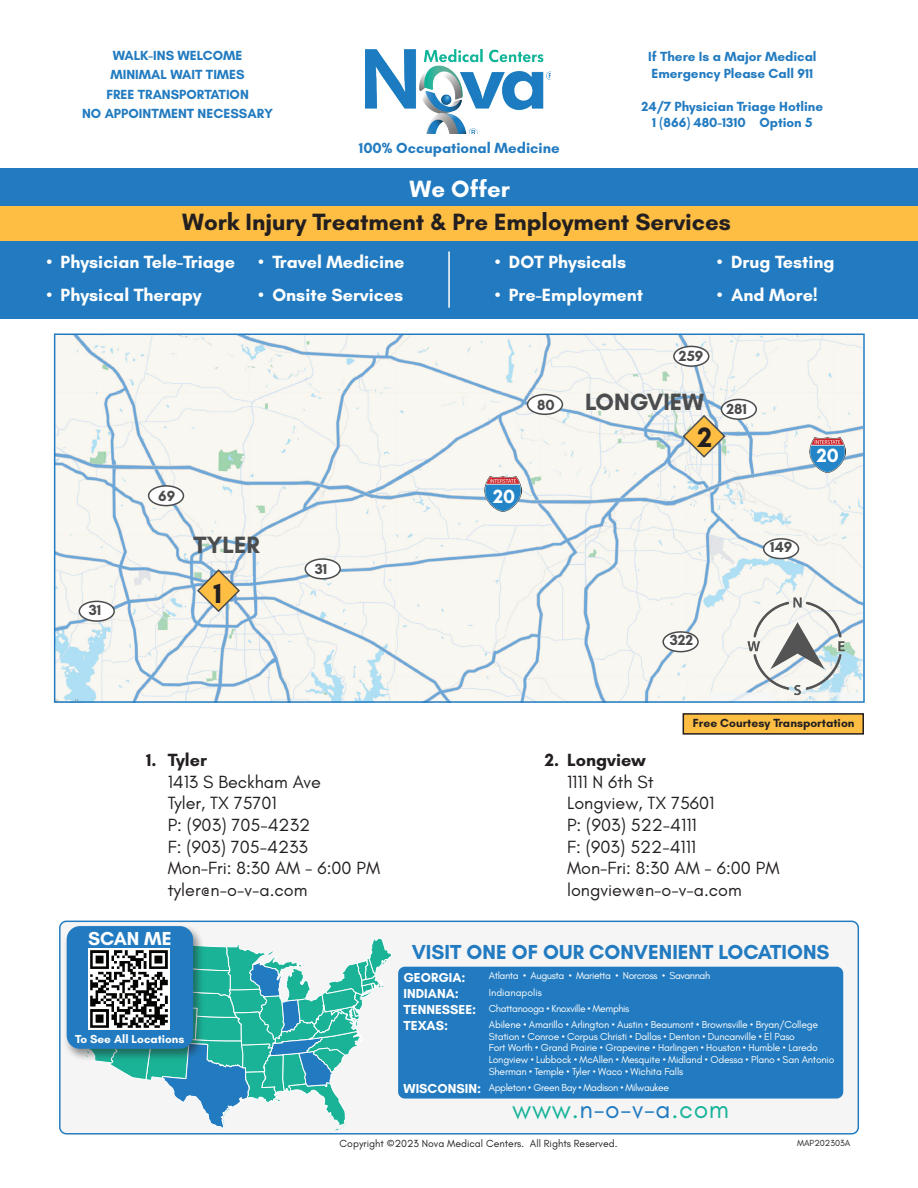
<style>
.page{position:relative;width:918px;height:1188px;background:#fff}
.page>*{position:absolute;margin:0;border:0;box-sizing:border-box;transform-origin:0 0}
.t1{font:700 28.5px "Glacial Indifference";color:#231f20}
.t2{font:26.55px "Glacial Indifference";letter-spacing:.025em;color:#19b399}
.t3{font:700 24px "Glacial Indifference";color:#231f20}
.t4{font:700 24px "Glacial Indifference";color:#4b4c4d}
.t5{font:700 24px "Glacial Indifference";color:#fff}
.t6{font:700 20.7px "Glacial Indifference";color:#227bc0}
.t7{font:700 19.5px "Glacial Indifference";color:#fff}
.t8{font:700 19.2px "Glacial Indifference";color:#fff}
.t9{font:18px/21.6px "Glacial Indifference";color:#231f20}
.t10{font:700 18px "Glacial Indifference";color:#fff}
.t11{font:700 18px "Glacial Indifference";color:#231f20}
.t12{font:700 15px "Glacial Indifference";color:#227bc0}
.t13{font:700 15px "Glacial Indifference";color:#4b4c4d}
.t14{font:700 13.5px/19.5px "Glacial Indifference";color:#227bc0;text-align:center}
.t15{font:700 13.35px/15.9px "Glacial Indifference";color:#fff}
.t16{font:700 12px "Glacial Indifference";color:#231f20}
.t17{font:700 11.85px "Glacial Indifference";color:#fff}
.t18{font:10.5px "Glacial Indifference";color:#231f20}
.t19{font:10.35px/11.9px "Glacial Indifference";letter-spacing:-.02em;color:#fff}
.t20{font:10.35px "Glacial Indifference";letter-spacing:-.04em;color:#fff}
.t21{font:9px "Glacial Indifference";color:#231f20}
.s1{font-weight:700;font-size:13.35px}
.s2{color:#227bc0}
</style>
<div class="page">
<div style="left:60px;top:921px;width:798px;height:213px;background:#f5f5f6;border-radius:7px"></div>
<div style="left:398px;top:967px;width:445px;height:132px;background:#227bc0;border-radius:7px"></div>
<svg style="left:66px;top:938px;width:326px;height:197px"></svg>
<div style="left:63px;top:924px;width:142px;height:138px;background:#231f20;opacity:.49"></div>
<div style="left:67px;top:926px;width:126px;height:123px;background:#227bc0;border-radius:13px"></div>
<img style="left:88px;top:948px;width:82px;height:82px">
<img style="left:365px;top:50px;width:185px;height:83px">
<div style="left:0;top:169px;width:918px;height:150px;background:#227bc0"></div>
<div style="left:0;top:206px;width:918px;height:35px;background:#fdbe43"></div>
<hr style="left:448px;top:251px;width:2px;height:57px;background:#fff">
<div style="left:683px;top:714px;width:180px;height:20px;background:#fdbe43"></div>
<div style="left:683px;top:713px;width:181px;height:22px;border:2px solid #231f20"></div>
<img style="left:57px;top:337px;width:805px;height:363px">
<div style="left:54px;top:334px;width:811px;height:369px;border:2px solid #227bc0"></div>
<svg style="left:196px;top:568px;width:45px;height:45px"></svg>
<svg style="left:681px;top:414px;width:46px;height:45px"></svg>
<img style="left:810px;top:436px;width:36px;height:56px">
<img style="left:485px;top:475px;width:36px;height:56px">
<div style="left:79px;top:601px;width:35px;height:20px;background:#fff;border-radius:50%"></div>
<div style="left:79px;top:601px;width:36px;height:21px;border:2px solid #4b4c4d;border-radius:50%"></div>
<img style="left:745px;top:596px;width:102px;height:107px">
<div style="left:149px;top:486px;width:34px;height:20px;background:#fff;border-radius:50%"></div>
<div style="left:148px;top:485px;width:36px;height:21px;border:2px solid #4b4c4d;border-radius:50%"></div>
<div style="left:305px;top:559px;width:35px;height:20px;background:#fff;border-radius:50%"></div>
<div style="left:305px;top:558px;width:36px;height:22px;border:2px solid #4b4c4d;border-radius:50%"></div>
<div style="left:528px;top:395px;width:34px;height:19px;background:#fff;border-radius:50%"></div>
<div style="left:527px;top:394px;width:36px;height:21px;border:2px solid #4b4c4d;border-radius:50%"></div>
<div style="left:674px;top:346px;width:35px;height:20px;background:#fff;border-radius:50%"></div>
<div style="left:673px;top:346px;width:36px;height:21px;border:2px solid #4b4c4d;border-radius:50%"></div>
<div style="left:721px;top:399px;width:35px;height:20px;background:#fff;border-radius:50%"></div>
<div style="left:721px;top:399px;width:36px;height:21px;border:2px solid #4b4c4d;border-radius:50%"></div>
<div style="left:764px;top:539px;width:35px;height:20px;background:#fff;border-radius:50%"></div>
<div style="left:763px;top:538px;width:36px;height:21px;border:2px solid #4b4c4d;border-radius:50%"></div>
<div style="left:663px;top:632px;width:35px;height:20px;background:#fff;border-radius:50%"></div>
<div style="left:662px;top:631px;width:37px;height:21px;border:2px solid #4b4c4d;border-radius:50%"></div>
<h3 class="t14" style="left:82px;top:45px;width:193px">WALK-INS WELCOME<br>MINIMAL WAIT TIMES<br>FREE TRANSPORTATION<br>NO APPOINTMENT NECESSARY</h3>
<h3 class="t14" style="left:648px;top:48px;width:170px;line-height:16.5px;text-align:left">If There Is a Major Medical<br>Emergency Please Call 911</h3>
<h3 class="t14" style="left:642px;top:98px;width:183px;line-height:16.5px">24/7 Physician Triage Hotline<br>1 (866) 480-1310 Option 5</h3>
<h3 class="t12" style="left:359px;top:138px;width:202px">100% Occupational Medicine</h3>
<h3 class="t5" style="left:410px;top:174px;width:102px">We Offer</h3>
<h3 class="t3" style="left:182px;top:207px;width:550px">Work Injury Treatment &amp; Pre Employment Services</h3>
<h3 class="t10" style="left:47px;top:251px;width:190px">• Physician Tele-Triage</h3>
<h3 class="t10" style="left:47px;top:284px;width:156px">• Physical Therapy</h3>
<h3 class="t10" style="left:259px;top:251px;width:147px">• Travel Medicine</h3>
<h3 class="t10" style="left:259px;top:284px;width:146px">• Onsite Services</h3>
<h3 class="t13" style="left:158px;top:487px;width:19px">69</h3>
<h3 class="t13" style="left:89px;top:600px;width:14px">31</h3>
<h3 class="t4" style="left:193px;top:530px;width:68px">TYLER</h3>
<h1 class="t1" style="left:213px;top:575px;width:10px">1</h1>
<h3 class="t13" style="left:315px;top:560px;width:14px">31</h3>
<h3 class="t11" style="left:146px;top:749px;width:12px">1.</h3>
<h3 class="t11" style="left:168px;top:749px;width:41px">Tyler</h3>
<h3 class="t9" style="left:168px;top:771px;width:214px">1413 S Beckham Ave<br>Tyler, TX 75701<br>P: (903) 705-4232<br>F: (903) 705-4233<br>Mon-Fri: 8:30 AM - 6:00 PM tyler@n-o-v-a.com</h3>
<h3 class="t10" style="left:495px;top:251px;width:133px">• DOT Physicals</h3>
<h3 class="t10" style="left:495px;top:284px;width:150px">• Pre-Employment</h3>
<h3 class="t10" style="left:717px;top:251px;width:119px">• Drug Testing</h3>
<h3 class="t10" style="left:717px;top:284px;width:102px">• And More!</h3>
<h3 class="t13" style="left:537px;top:395px;width:19px">80</h3>
<h3 class="t13" style="left:679px;top:347px;width:26px">259</h3>
<h3 class="t4" style="left:585px;top:387px;width:121px">LONGVIEW</h3>
<h3 class="t13" style="left:726px;top:400px;width:22px">281</h3>
<h3 class="t7" style="left:493px;top:484px;width:24px">20</h3>
<h1 class="t1" style="left:697px;top:420px;width:16px">2</h1>
<h3 class="t7" style="left:817px;top:443px;width:24px">20</h3>
<h3 class="t13" style="left:770px;top:538px;width:24px">149</h3>
<h3 class="t13" style="left:670px;top:631px;width:25px">322</h3>
<p class="t16" style="left:693px;top:715px;width:163px">Free Courtesy Transportation</p>
<h3 class="t11" style="left:545px;top:749px;width:102px">2. Longview</h3>
<h3 class="t9" style="left:567px;top:771px;width:214px">1111 N 6th St<br>Longview, TX 75601<br>P: (903) 522-4111<br>F: (903) 522-4111<br>Mon-Fri: 8:30 AM - 6:00 PM longview@n-o-v-a.com</h3>
<h3 class="t8" style="left:88px;top:926px;width:85px">SCAN ME</h3>
<p class="t17" style="left:75px;top:1031px;width:111px">To See All Locations</p>
<h3 class="t6" style="left:412px;top:939px;width:419px">VISIT ONE OF OUR CONVENIENT LOCATIONS</h3>
<p class="t20" style="left:489px;top:969px;width:223px">Atlanta • Augusta • Marietta • Norcross • Savannah</p>
<p class="t15" style="left:404px;top:970px;width:74px">GEORGIA:<br>INDIANA:<br>TENNESSEE:<br>TEXAS:</p>
<p class="t19" style="left:489px;top:985px;width:331px;line-height:15.9px">Indianapolis<br>Chattanooga • Knoxville • Memphis<br>Abilene • Amarillo • Arlington • Austin • Beaumont • Brownsville • Bryan/College</p>
<p class="t19" style="left:489px;top:1030px;width:347px">Station • Conroe • Corpus Christi • Dallas • Denton • Duncanville • El Paso<br>Fort Worth • Grand Prairie • Grapevine • Harlingen • Houston • Humble • Laredo Longview • Lubbock • McAllen • Mesquite • Midland • Odessa • Plano • San Antonio Sherman • Temple • Tyler • Waco • Wichita Falls</p>
<p class="t20" style="left:404px;top:1082px;width:267px"><span class="s1">WISCONSIN:</span> Appleton • Green Bay • Madison • Milwaukee</p>
<h2 class="t2" style="left:512px;top:1094px;width:219px">www.<span class="s2">n-o-v-a</span>.com</h2>
<p class="t18" style="left:340px;top:1137px;width:279px">Copyright ©2023 Nova Medical Centers. All Rights Reserved.</p>
<p class="t21" style="left:797px;top:1138px;width:55px">MAP202303A</p>
</div>
